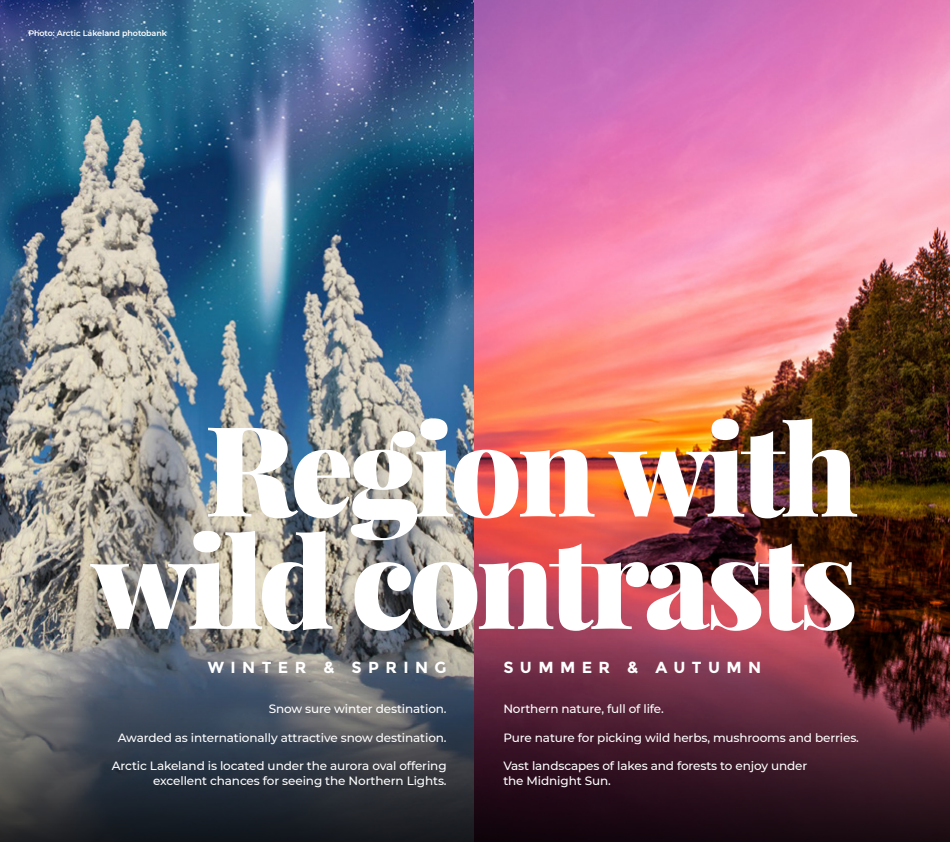
<style>
.page{position:relative;width:950px;height:842px;background:#fff}
.page>*{position:absolute;margin:0;border:0;box-sizing:border-box;transform-origin:0 0}
.t1{font:900 125.6px/112.4px "Playfair Display";letter-spacing:-.04em;color:#fff;text-align:right}
.t2{font:700 16px "Montserrat";letter-spacing:.4em;color:#fff}
.t3{font:500 12px/14.4px "Montserrat";letter-spacing:-.01em;color:#fff;text-align:right}
.t4{font:600 8px "Montserrat";letter-spacing:-.01em;color:#fff}
</style>
<div class="page">
<img style="left:0;top:0;width:950px;height:638px">
<svg style="left:0;top:638px;width:950px;height:204px;background:#493541"></svg>
<p class="t4" style="left:28px;top:28px;width:140px">Photo: Arctic Lakeland photobank</p>
<h1 class="t1" style="left:92px;top:412px;width:768px">Region with wild contrasts</h1>
<h2 class="t2" style="left:208px;top:658px;width:240px">WINTER &amp; SPRING</h2>
<h2 class="t2" style="left:503px;top:658px;width:259px">SUMMER &amp; AUTUMN</h2>
<p class="t3" style="left:269px;top:701px;width:179px">Snow sure winter destination.</p>
<p class="t3" style="left:118px;top:730px;width:330px">Awarded as internationally attractive snow destination.</p>
<p class="t3" style="left:112px;top:758px;width:336px">Arctic Lakeland is located under the aurora oval offering excellent chances for seeing the Northern Lights.</p>
<p class="t3" style="left:503px;top:701px;width:162px">Northern nature, full of life.</p>
<p class="t3" style="left:503px;top:730px;width:357px">Pure nature for picking wild herbs, mushrooms and berries.</p>
<p class="t3" style="left:503px;top:758px;width:305px;text-align:left">Vast landscapes of lakes and forests to enjoy under the Midnight Sun.</p>
</div>
